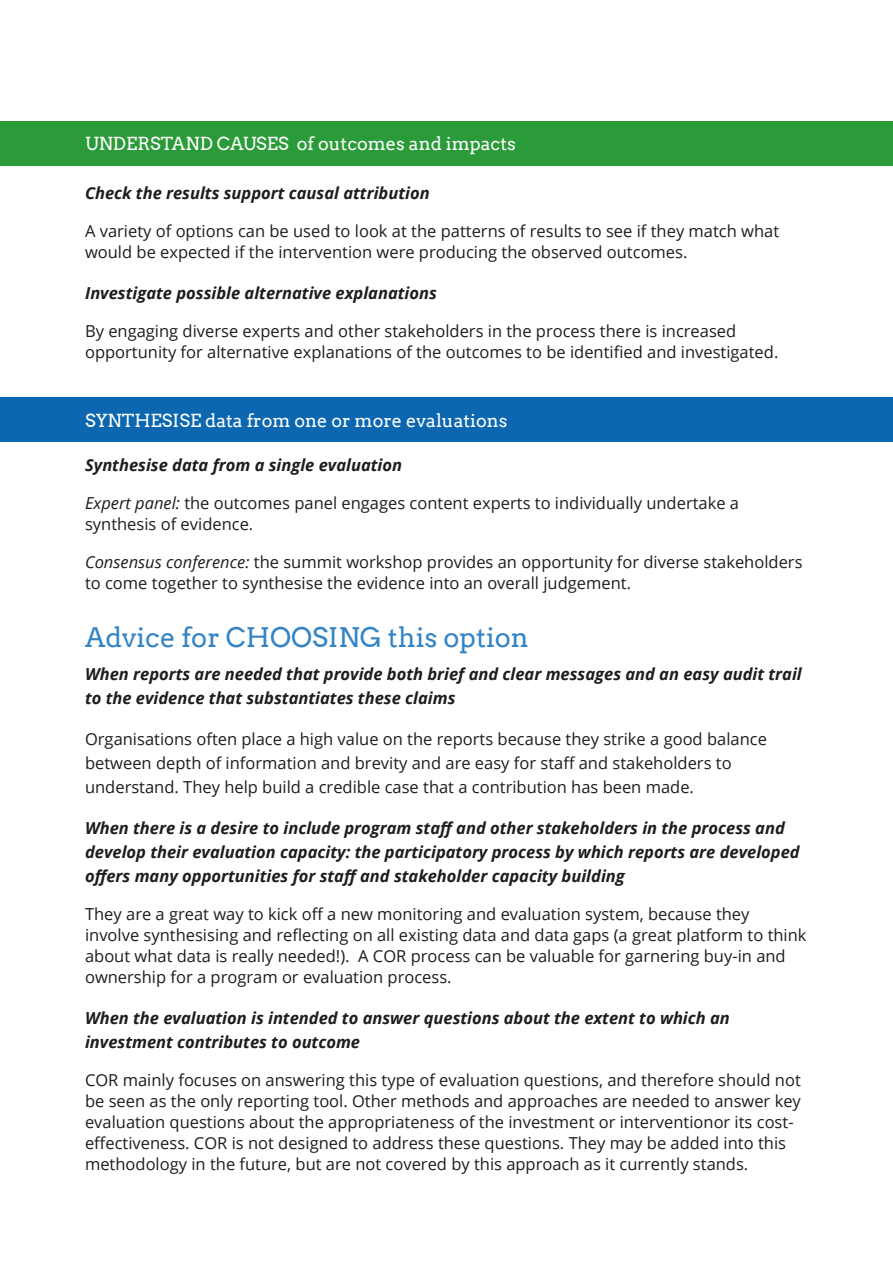
<style>
.page{position:relative;width:893px;height:1263px;background:#fff}
.page>*{position:absolute;margin:0;border:0;box-sizing:border-box;transform-origin:0 0}
.t1{font:27px "Arvo";color:#3384c5}
.t2{font:18px "Arvo";color:#fff}
.t3{font:16.5px/21px "Open Sans";color:#1d1d1b}
.t4{font:italic 700 16.5px/24px "Open Sans";color:#1d1d1b}
.s1{font-style:italic}
</style>
<div class="page">
<div style="left:0;top:121px;width:893px;height:44px;background:#2a9b38"></div>
<div style="left:0;top:398px;width:893px;height:44px;background:#0c67b0"></div>
<p class="t2" style="left:85px;top:133px;width:432px">UNDERSTAND CAUSES of outcomes and impacts</p>
<h3 class="t4" style="left:85px;top:181px;width:346px">Check the results support causal attribution</h3>
<p class="t3" style="left:85px;top:220px;width:696px">A variety of options can be used to look at the patterns of results to see if they match what would be expected if the intervention were producing the observed outcomes.</p>
<h3 class="t4" style="left:85px;top:281px;width:353px">Investigate possible alternative explanations</h3>
<p class="t3" style="left:85px;top:320px;width:695px">By engaging diverse experts and other stakeholders in the process there is increased opportunity for alternative explanations of the outcomes to be identified and investigated.</p>
<p class="t2" style="left:85px;top:409px;width:424px">SYNTHESISE data from one or more evaluations</p>
<h3 class="t4" style="left:85px;top:453px;width:319px">Synthesise data from a single evaluation</h3>
<p class="t3" style="left:85px;top:492px;width:656px"><span class="s1">Expert panel:</span> the outcomes panel engages content experts to individually undertake a synthesis of evidence.</p>
<p class="t3" style="left:85px;top:551px;width:719px"><span class="s1">Consensus conference:</span> the summit workshop provides an opportunity for diverse stakeholders to come together to synthesise the evidence into an overall judgement.</p>
<h2 class="t1" style="left:85px;top:621px;width:445px">Advice for CHOOSING this option</h2>
<h3 class="t4" style="left:85px;top:661px;width:718px">When reports are needed that provide both brief and clear messages and an easy audit trail to the evidence that substantiates these claims</h3>
<h3 class="t3" style="left:85px;top:726px;width:683px;line-height:24px">Organisations often place a high value on the reports because they strike a good balance between depth of information and brevity and are easy for staff and stakeholders to understand. They help build a credible case that a contribution has been made.</h3>
<h3 class="t4" style="left:85px;top:815px;width:716px">When there is a desire to include program staff and other stakeholders in the process and develop their evaluation capacity: the participatory process by which reports are developed offers many opportunities for staff and stakeholder capacity building</h3>
<p class="t3" style="left:85px;top:903px;width:723px">They are a great way to kick off a new monitoring and evaluation system, because they involve synthesising and reflecting on all existing data and data gaps (a great platform to think about what data is really needed!). A COR process can be valuable for garnering buy-in and ownership for a program or evaluation process.</p>
<h3 class="t4" style="left:85px;top:1005px;width:646px">When the evaluation is intended to answer questions about the extent to which an investment contributes to outcome</h3>
<p class="t3" style="left:85px;top:1069px;width:717px">COR mainly focuses on answering this type of evaluation questions, and therefore should not be seen as the only reporting tool. Other methods and approaches are needed to answer key evaluation questions about the appropriateness of the investment or interventionor its cost&shy;effectiveness. COR is not designed to address these questions. They may be added into this methodology in the future, but are not covered by this approach as it currently stands.</p>
</div>
